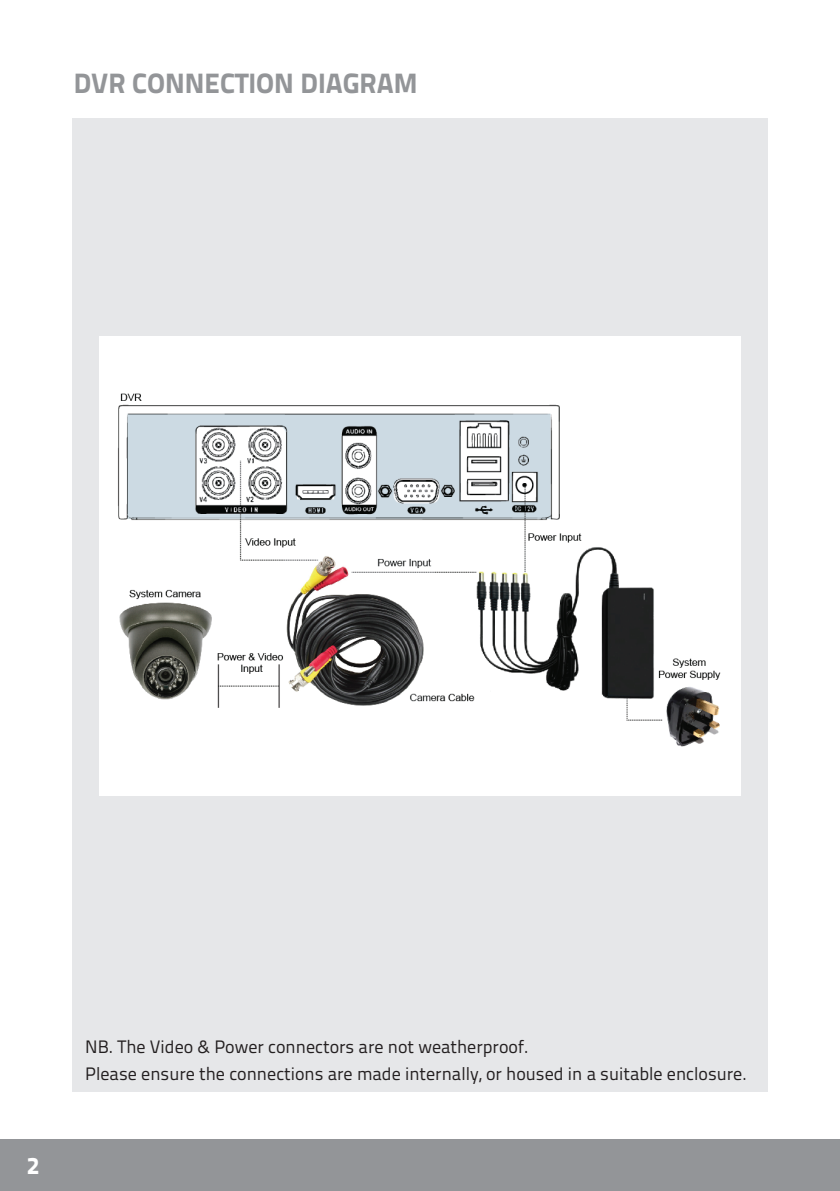
<style>
.page{position:relative;width:840px;height:1191px;background:#fff}
.page>*{position:absolute;margin:0;border:0;box-sizing:border-box;transform-origin:0 0}
.t1{font:800 28px "Titillium Text 22 L";color:#939598}
.t2{font:800 24px "Titillium Text 22 L";color:#fff}
.t3{font:18px/27.2px "Titillium Text 22 L";color:#231f20}
</style>
<div class="page">
<div style="left:72px;top:118px;width:695px;height:973px;background:#e6e7e9"></div>
<div style="left:99px;top:336px;width:641px;height:459px;background:#fff"></div>
<img style="left:118px;top:393px;width:603px;height:354px">
<div style="left:0;top:1140px;width:839px;height:51px;background:#939598"></div>
<hr style="left:839px;top:1140px;width:1px;height:51px;background:#939598">
<h1 class="t1" style="left:74px;top:61px;width:345px">DVR CONNECTION DIAGRAM</h1>
<h2 class="t2" style="left:27px;top:1147px;width:14px">2</h2>
<p class="t3" style="left:85px;top:1032px;width:662px">NB. The Video &amp; Power connectors are not weatherproof.<br>Please ensure the connections are made internally, or housed in a suitable enclosure.</p>
</div>
